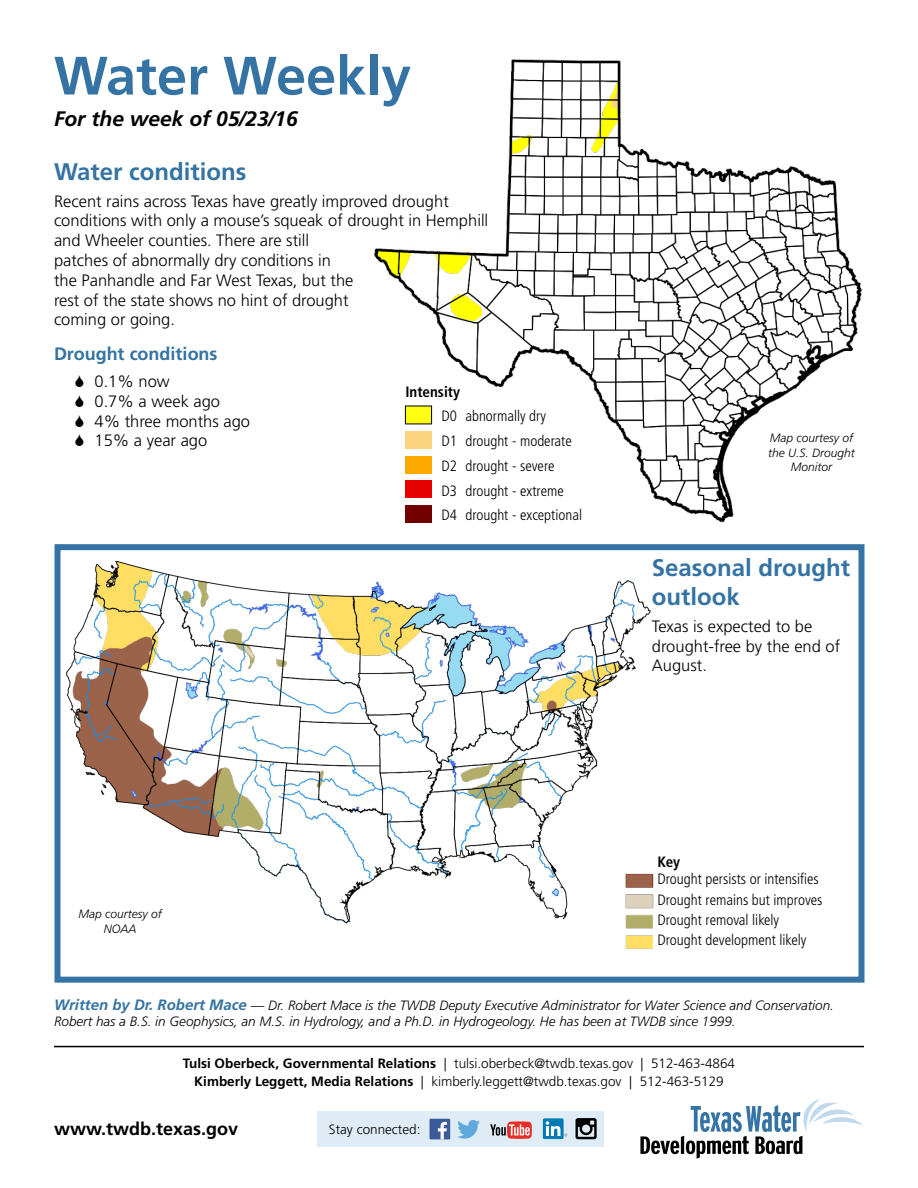
<style>
.page{position:relative;width:918px;height:1188px;background:#fff}
.page>*{position:absolute;margin:0;border:0;box-sizing:border-box;transform-origin:0 0}
.heading_1{font:700 54px "Frutiger LT Std";color:#3473a3}
.heading_2{font:700 24px/28.8px "Frutiger LT Std";color:#3473a3}
.heading_1_date_line{font:italic 700 21px "Frutiger LT Std";color:#000}
.URL{font:700 18px "Frutiger LT Std";color:#000}
.heading_3{font:700 18px "Frutiger LT Std";color:#3473a3}
.body{font:300 16.5px/19.8px "Frutiger LT Std";color:#000}
.t1{font:300 condensed 15px/24.8px "Frutiger LT Std";color:#000}
.t2{font:700 condensed 15px "Frutiger LT Std";color:#000}
.heading_4{font:italic 300 13.5px/16.2px "Frutiger LT Std";color:#000}
.contact_info{font:300 13.5px/18px "Frutiger LT Std";color:#000;text-align:center}
.t3{font:italic 300 12px/14.4px "Frutiger LT Std";color:#000;text-align:center}
.s1{font-weight:700;font-size:15px;color:#3473a3}
.s2{font-weight:700}
</style>
<div class="page">
<div style="left:54px;top:544px;width:810px;height:439px;border:6px solid #3473a3"></div>
<div style="left:317px;top:1112px;width:286px;height:35px;background:#dfecf5"></div>
<img style="left:374px;top:59px;width:488px;height:464px">
<div style="left:405px;top:406px;width:27px;height:18px;background:#ffff13"></div>
<div style="left:405px;top:406px;width:27px;height:18px;border:1px solid #000"></div>
<div style="left:405px;top:431px;width:27px;height:18px;background:#fcd37f"></div>
<div style="left:405px;top:456px;width:27px;height:18px;background:#fa0"></div>
<div style="left:405px;top:480px;width:27px;height:18px;background:#e60000"></div>
<div style="left:405px;top:505px;width:27px;height:18px;background:#730000"></div>
<img style="left:625px;top:874px;width:29px;height:75px">
<img style="left:66px;top:560px;width:587px;height:365px">
<hr style="left:54px;top:1046px;width:810px;height:1px;background:#000">
<svg style="left:640px;top:1099px;width:223px;height:60px"></svg>
<div style="left:430px;top:1119px;width:20px;height:20px;background:#3c5a99"></div>
<svg style="left:438px;top:1122px;width:9px;height:17px"></svg>
<svg style="left:458px;top:1120px;width:22px;height:19px"></svg>
<svg style="left:490px;top:1121px;width:42px;height:18px"></svg>
<div style="left:543px;top:1118px;width:21px;height:21px;background:#007bb6;border-radius:2px"></div>
<svg style="left:546px;top:1121px;width:21px;height:15px"></svg>
<svg style="left:576px;top:1118px;width:21px;height:21px"></svg>
<p class="heading_1" style="left:54px;top:44px;width:359px">Water Weekly</p>
<p class="heading_1_date_line" style="left:54px;top:107px;width:245px">For the week of 05/23/16</p>
<p class="heading_2" style="left:54px;top:157px;width:194px">Water conditions</p>
<p class="body" style="left:54px;top:191px;width:436px">Recent rains across Texas have greatly improved drought conditions with only a mouse’s squeak of drought in Hemphill and Wheeler counties. There are still<br>patches of abnormally dry conditions in<br>the Panhandle and Far West Texas, but the<br>rest of the state shows no hint of drought<br>coming or going.</p>
<p class="heading_3" style="left:54px;top:344px;width:165px">Drought conditions</p>
<p class="body" style="left:94px;top:372px;width:77px">0.1% now</p>
<p class="body" style="left:94px;top:391px;width:127px">0.7% a week ago</p>
<p class="body" style="left:94px;top:411px;width:157px">4% three months ago</p>
<p class="body" style="left:94px;top:431px;width:114px">15% a year ago</p>
<p class="t2" style="left:405px;top:383px;width:56px">Intensity</p>
<p class="t1" style="left:441px;top:404px;width:142px">D0 abnormally dry<br>D1 drought - moderate<br>D2 drought - severe<br>D3 drought - extreme<br>D4 drought - exceptional</p>
<p class="t3" style="left:768px;top:431px;width:88px">Map courtesy of the U.S. Drought<br>Monitor</p>
<p class="heading_2" style="left:652px;top:554px;width:200px">Seasonal drought outlook</p>
<p class="body" style="left:652px;top:616px;width:190px">Texas is expected to be drought-free by the end of<br>August.</p>
<p class="t3" style="left:79px;top:907px;width:85px">Map courtesy of<br>NOAA</p>
<p class="t2" style="left:658px;top:852px;width:24px">Key</p>
<p class="t1" style="left:657px;top:869px;width:167px;line-height:20.2px">Drought persists or intensifies<br>Drought remains but improves<br>Drought removal likely<br>Drought development likely</p>
<p class="heading_4" style="left:54px;top:998px;width:782px"><span class="s1">Written by Dr. Robert Mace</span> — Dr. Robert Mace is the TWDB Deputy Executive Administrator for Water Science and Conservation.<br>Robert has a B.S. in Geophysics, an M.S. in Hydrology, and a Ph.D. in Hydrogeology. He has been at TWDB since 1999.</p>
<p class="contact_info" style="left:183px;top:1054px;width:554px"><span class="s2">Tulsi Oberbeck, Governmental Relations</span> | tulsi.oberbeck@twdb.texas.gov | 512-463-4864<br><span class="s2">Kimberly Leggett, Media Relations</span> | kimberly.leggett@twdb.texas.gov | 512-463-5129</p>
<p class="URL" style="left:54px;top:1118px;width:186px">www.twdb.texas.gov</p>
<p class="contact_info" style="left:329px;top:1120px;width:93px">Stay connected:</p>
</div>
